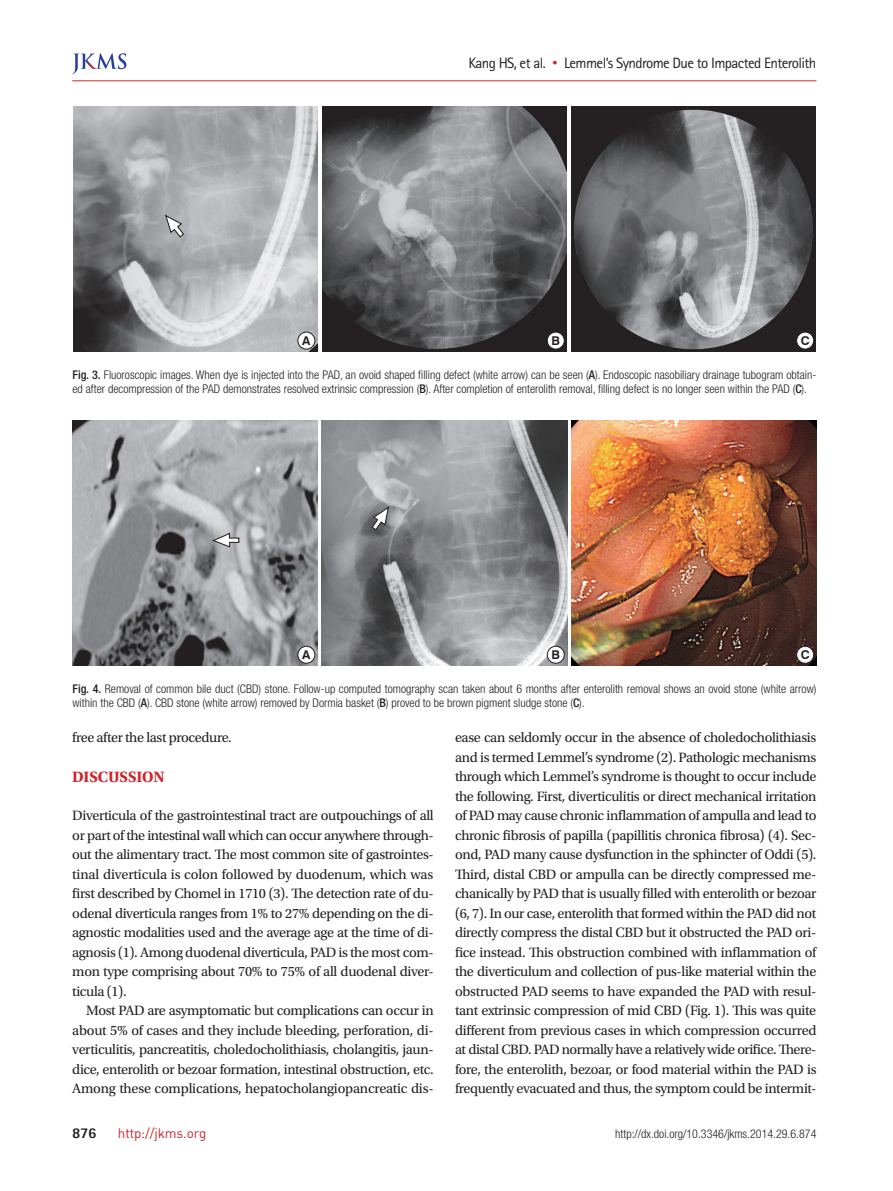
<style>
.page{position:relative;width:893px;height:1191px;background:#fff}
.page>*{position:absolute;margin:0;border:0;box-sizing:border-box;transform-origin:0 0}
.본문-대제목{font:700 15.75px "Utopia Std";letter-spacing:-.01em;color:#d1232a}
.하시라{font:15px "Rotis Sans Serif Std";letter-spacing:-.04em;color:#231f20}
.t1{font:800 15px "Rotis Sans Serif Std";color:#231f20}
.본문{font:14.25px/19.5px "Utopia Std";letter-spacing:-.025em;color:#231f20;text-align:justify}
.t2{font:13.5px "Dinreg";letter-spacing:-.01em;color:#d1232a}
.t3{font:700 12.15px "Swiss 721 BT";color:#231f20}
.표_그림_캡션{font:300 condensed 12px/14.4px "Helvetica Neue LT Std";color:#231f20}
.s1{font-family:"Dotum";color:#d1232a}
.s2{font-weight:500}
</style>
<div class="page">
<hr style="left:72px;top:80px;width:744px;height:1px;background:#d1232a">
<svg style="left:72px;top:53px;width:54px;height:21px"></svg>
<img style="left:73px;top:106px;width:244px;height:245px">
<img style="left:322px;top:106px;width:244px;height:245px">
<img style="left:572px;top:106px;width:244px;height:245px">
<div style="left:298px;top:332px;width:17px;height:17px;background:#fff;border-radius:50%"></div>
<div style="left:298px;top:332px;width:17px;height:17px;border:1px solid #231f20;border-radius:50%"></div>
<div style="left:547px;top:332px;width:17px;height:17px;background:#fff;border-radius:50%"></div>
<div style="left:547px;top:332px;width:17px;height:17px;border:1px solid #231f20;border-radius:50%"></div>
<div style="left:797px;top:332px;width:17px;height:17px;background:#fff;border-radius:50%"></div>
<div style="left:796px;top:332px;width:18px;height:17px;border:1px solid #231f20;border-radius:50%"></div>
<svg style="left:164px;top:214px;width:21px;height:24px"></svg>
<img style="left:72px;top:420px;width:246px;height:245px">
<img style="left:322px;top:420px;width:245px;height:245px">
<img style="left:571px;top:420px;width:245px;height:245px">
<div style="left:298px;top:646px;width:17px;height:17px;background:#fff;border-radius:50%"></div>
<div style="left:298px;top:646px;width:17px;height:17px;border:1px solid #231f20;border-radius:50%"></div>
<div style="left:547px;top:646px;width:17px;height:17px;background:#fff;border-radius:50%"></div>
<div style="left:547px;top:646px;width:17px;height:17px;border:1px solid #231f20;border-radius:50%"></div>
<div style="left:797px;top:646px;width:17px;height:17px;background:#fff;border-radius:50%"></div>
<div style="left:796px;top:646px;width:18px;height:17px;border:1px solid #231f20;border-radius:50%"></div>
<svg style="left:212px;top:532px;width:28px;height:16px"></svg>
<svg style="left:371px;top:506px;width:19px;height:25px"></svg>
<p class="하시라" style="left:469px;top:54px;width:349px">Kang HS, et al. <span class="s1">•</span> Lemmel’s Syndrome Due to Impacted Enterolith</p>
<p class="t3" style="left:302px;top:333px;width:10px">A</p>
<p class="t3" style="left:551px;top:333px;width:10px">B</p>
<p class="t3" style="left:801px;top:333px;width:10px">C</p>
<p class="표_그림_캡션" style="left:72px;top:367px;width:745px"><span class="s2">Fig. 3.</span> Fluoroscopic images. When dye is injected into the PAD, an ovoid shaped filling defect (white arrow) can be seen (<span class="s2">A</span>). Endoscopic nasobiliary drainage tubogram obtain&shy;ed after decompression of the PAD demonstrates resolved extrinsic compression (<span class="s2">B</span>). After completion of enterolith removal, filling defect is no longer seen within the PAD (<span class="s2">C</span>).</p>
<p class="t3" style="left:302px;top:647px;width:10px">A</p>
<p class="t3" style="left:551px;top:647px;width:10px">B</p>
<p class="t3" style="left:801px;top:647px;width:10px">C</p>
<p class="표_그림_캡션" style="left:72px;top:681px;width:745px"><span class="s2">Fig. 4.</span> Removal of common bile duct (CBD) stone. Follow-up computed tomography scan taken about 6 months after enterolith removal shows an ovoid stone (white arrow) within the CBD (<span class="s2">A</span>). CBD stone (white arrow) removed by Dormia basket (<span class="s2">B</span>) proved to be brown pigment sludge stone (<span class="s2">C</span>).</p>
<p class="본문" style="left:72px;top:728px;width:161px">free after the last procedure.</p>
<p class="본문-대제목" style="left:72px;top:768px;width:94px">DISCUSSION</p>
<p class="본문" style="left:72px;top:806px;width:363px">Diverticula of the gastrointestinal tract are outpouchings of all or part of the intestinal wall which can occur anywhere through&shy;out the alimentary tract. The most common site of gastrointes&shy;tinal diverticula is colon followed by duodenum, which was first described by Chomel in 1710 (3). The detection rate of du&shy;odenal diverticula ranges from 1% to 27% depending on the di&shy;agnostic modalities used and the average age at the time of di&shy;agnosis (1). Among duodenal diverticula, PAD is the most com&shy;mon type comprising about 70% to 75% of all duodenal diver&shy;ticula (1).</p>
<p class="본문" style="left:72px;top:1001px;width:363px;text-indent:14px">Most PAD are asymptomatic but complications can occur in about 5% of cases and they include bleeding, perforation, di&shy;verticulitis, pancreatitis, choledocholithiasis, cholangitis, jaun&shy;dice, enterolith or bezoar formation, intestinal obstruction, etc.<br>Among these complications, hepatocholangiopancreatic dis-</p>
<p class="본문" style="left:455px;top:728px;width:363px">ease can seldomly occur in the absence of choledocholithiasis and is termed Lemmel’s syndrome (2). Pathologic mechanisms through which Lemmel’s syndrome is thought to occur include the following. First, diverticulitis or direct mechanical irritation of PAD may cause chronic inflammation of ampulla and lead to chronic fibrosis of papilla (papillitis chronica fibrosa) (4). Sec&shy;ond, PAD many cause dysfunction in the sphincter of Oddi (5).<br>Third, distal CBD or ampulla can be directly compressed me&shy;chanically by PAD that is usually filled with enterolith or bezoar (6, 7). In our case, enterolith that formed within the PAD did not directly compress the distal CBD but it obstructed the PAD ori&shy;fice instead. This obstruction combined with inflammation of the diverticulum and collection of pus-like material within the obstructed PAD seems to have expanded the PAD with resul&shy;tant extrinsic compression of mid CBD (Fig. 1). This was quite different from previous cases in which compression occurred at distal CBD. PAD normally have a relatively wide orifice. There&shy;fore, the enterolith, bezoar, or food material within the PAD is frequently evacuated and thus, the symptom could be intermit-</p>
<p class="t1" style="left:72px;top:1123px;width:26px">876</p>
<p class="t2" style="left:118px;top:1124px;width:90px">http://jkms.org</p>
<p class="표_그림_캡션" style="left:615px;top:1126px;width:203px">http://dx.doi.org/10.3346/jkms.2014.29.6.874</p>
</div>
